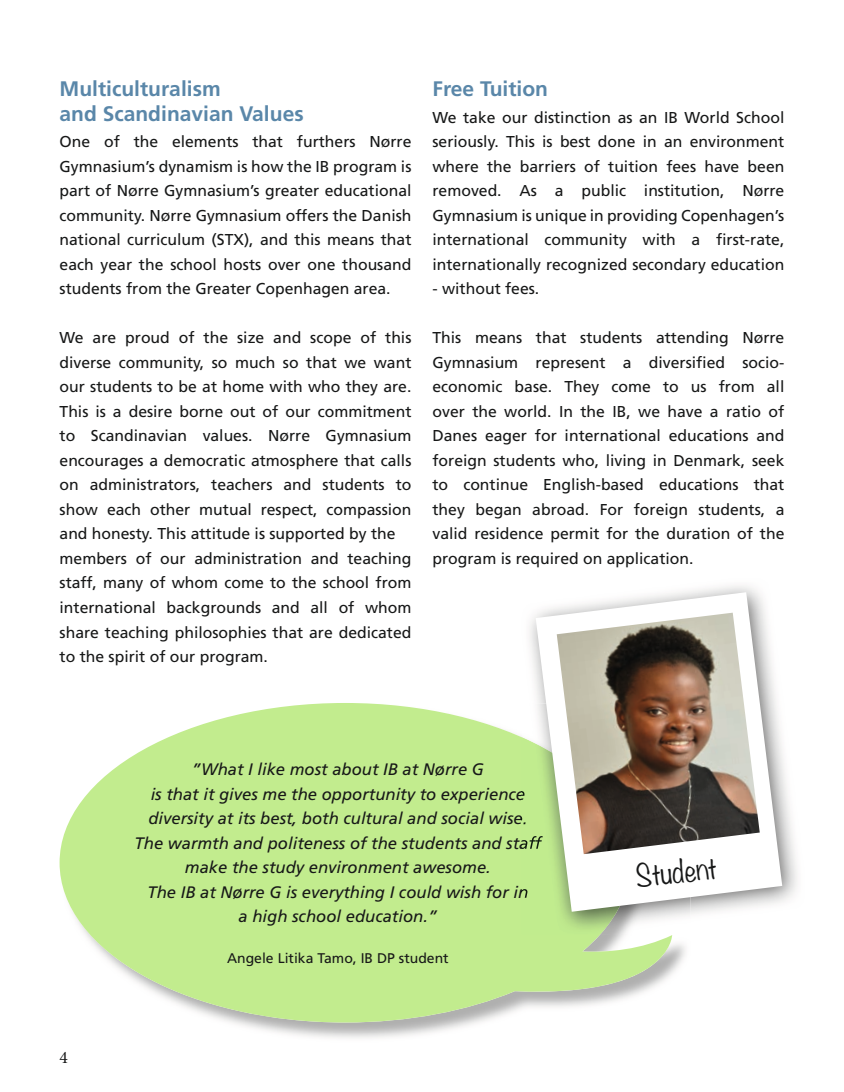
<style>
.page{position:relative;width:844px;height:1092px;background:#fff}
.page>*{position:absolute;margin:0;border:0;box-sizing:border-box;transform-origin:0 0}
.t1{font:300 27.65px "Noteworthy";color:#171818}
.t2{font:700 21px/25.2px "Frutiger";color:#5a87a9}
.t3{font:17.5px "Minion Pro";color:#171818}
.t4{font:italic 16.62px/24.5px "Frutiger";color:#171818;text-align:center}
.t5{font:15.75px/24.5px "Frutiger";color:#171818;text-align:justify}
.t6{font:14px "Frutiger";color:#171818}
</style>
<div class="page">
<svg style="left:60px;top:703px;width:612px;height:319px;background:#cbeda0"></svg>
<img style="left:522px;top:703px;width:168px;height:230px">
<img style="left:522px;top:737px;width:108px;height:196px">
<img style="left:522px;top:787px;width:3px;height:16px">
<img style="left:522px;top:811px;width:5px;height:16px">
<img style="left:522px;top:836px;width:13px;height:16px">
<img style="left:522px;top:885px;width:6px;height:16px">
<svg style="left:535px;top:592px;width:247px;height:319px"></svg>
<img style="left:556px;top:612px;width:203px;height:242px">
<h2 class="t2" style="left:60px;top:76px;width:245px">Multiculturalism<br>and Scandinavian Values</h2>
<p class="t5" style="left:60px;top:129px;width:353px">One of the elements that furthers Nørre Gymnasium’s dynamism is how the IB program is part of Nørre Gymnasium’s greater educational community. Nørre Gymnasium offers the Danish national curriculum (STX), and this means that each year the school hosts over one thousand students from the Greater Copenhagen area.</p>
<p class="t5" style="left:60px;top:325px;width:353px;text-align:left">We are proud of the size and scope of this diverse community, so much so that we want our students to be at home with who they are.<br>This is a desire borne out of our commitment to Scandinavian values. Nørre Gymnasium encourages a democratic atmosphere that calls on administrators, teachers and students to show each other mutual respect, compassion and honesty. This attitude is supported by the members of our administration and teaching staff, many of whom come to the school from international backgrounds and all of whom share teaching philosophies that are dedicated to the spirit of our program.</p>
<h2 class="t2" style="left:432px;top:76px;width:117px">Free Tuition</h2>
<p class="t5" style="left:432px;top:105px;width:353px">We take our distinction as an IB World School seriously. This is best done in an environment where the barriers of tuition fees have been removed. As a public institution, Nørre Gymnasium is unique in providing Copenhagen’s international community with a first-rate, internationally recognized secondary education</p>
<p class="t5" style="left:432px;top:276px;width:108px">- without fees.</p>
<p class="t5" style="left:432px;top:325px;width:353px">This means that students attending Nørre Gymnasium represent a diversified socio&shy;economic base. They come to us from all over the world. In the IB, we have a ratio of Danes eager for international educations and foreign students who, living in Denmark, seek to continue English-based educations that they began abroad. For foreign students, a valid residence permit for the duration of the program is required on application.</p>
<p class="t3" style="left:60px;top:1046px;width:10px">4</p>
<p class="t4" style="left:135px;top:757px;width:408px">”What I like most about IB at Nørre G<br>is that it gives me the opportunity to experience diversity at its best, both cultural and social wise.<br>The warmth and politeness of the students and staff make the study environment awesome.<br>The IB at Nørre G is everything I could wish for in<br>a high school education.”</p>
<p class="t6" style="left:227px;top:949px;width:223px">Angele Litika Tamo, IB DP student</p>
<h1 class="t1" style="left:632px;top:852px;width:83px;rotate:-7deg">Student</h1>
</div>
